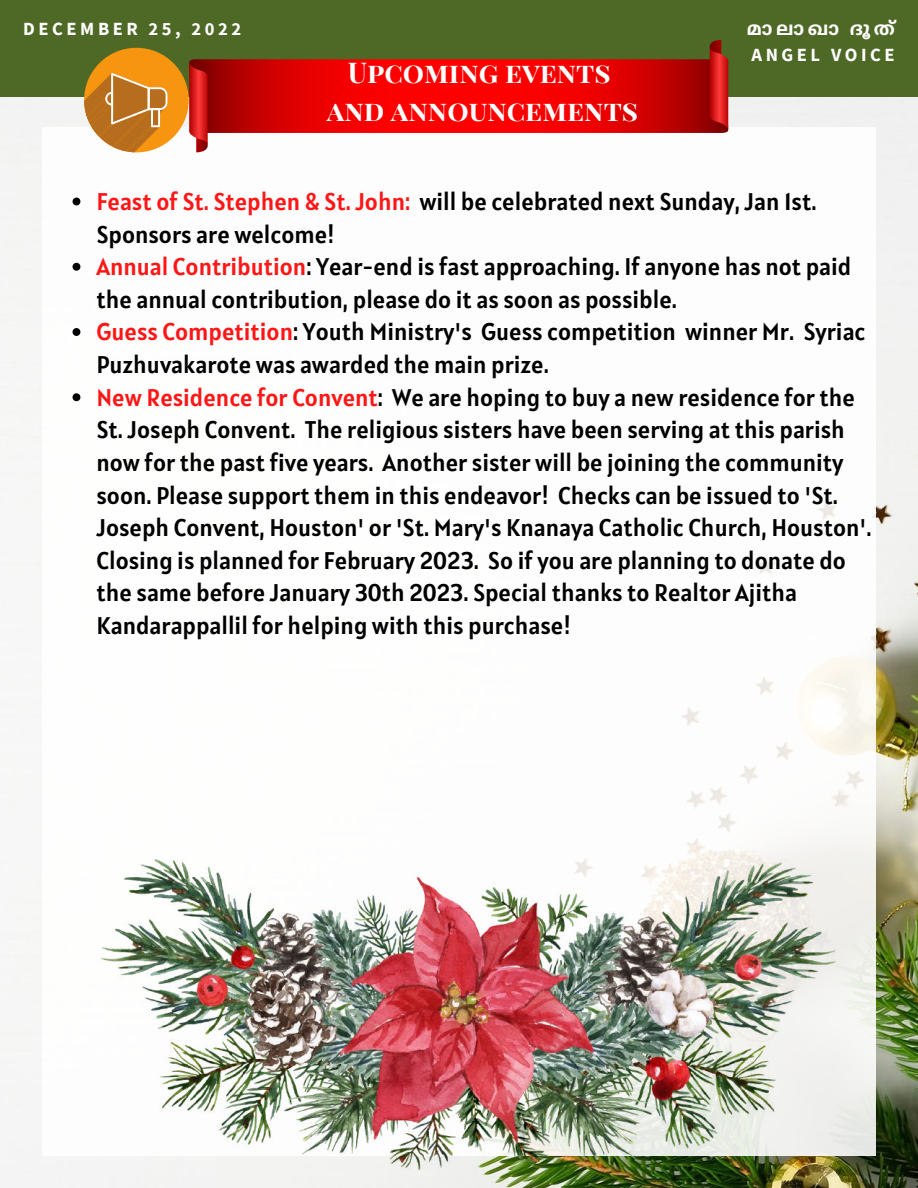
<style>
.page{position:relative;width:918px;height:1188px;background:#fff}
.page>*{position:absolute;margin:0;border:0;box-sizing:border-box;transform-origin:0 0}
.t1{font:700 28.05px/38.2px "Playfair Display SC";color:#fff;text-align:center}
.t2{font:24px/32.7px "Alatsi";color:#000}
.t3{font:700 18.6px "Source Sans Pro";letter-spacing:.19em;color:#fff}
.t4{font:700 18.6px "Noto Sans Malayalam";color:#fff}
.s1{color:#ff1616}
</style>
<div class="page">
<img style="left:0;top:96px;width:918px;height:1092px">
<div style="left:0;top:0;width:918px;height:96px;background:#4e6925"></div>
<div style="left:42px;top:127px;width:834px;height:1029px;background:#fff"></div>
<svg style="left:189px;top:40px;width:539px;height:112px"></svg>
<div style="left:84px;top:48px;width:104px;height:104px;background:#f79510;border-radius:50%"></div>
<svg style="left:84px;top:73px;width:84px;height:79px"></svg>
<svg style="left:73px;top:198px;width:7px;height:7px"></svg>
<svg style="left:73px;top:263px;width:7px;height:8px"></svg>
<svg style="left:73px;top:328px;width:7px;height:8px"></svg>
<svg style="left:73px;top:393px;width:7px;height:8px"></svg>
<img style="left:101px;top:859px;width:734px;height:311px">
<p class="t3" style="left:23px;top:16px;width:220px">DECEMBER 25, 2022</p>
<p class="t4" style="left:747px;top:19px;width:77px">മാലാഖാ</p>
<p class="t4" style="left:850px;top:19px;width:36px">ദൂ ത്</p>
<p class="t3" style="left:752px;top:42px;width:145px">ANGEL VOICE</p>
<p class="t1" style="left:327px;top:52px;width:313px">Upcoming events and announcements</p>
<p class="t2" style="left:96px;top:185px;width:777px"><span class="s1">Feast of St. Stephen &amp; St. John:</span> will be celebrated next Sunday, Jan 1st.<br>Sponsors are welcome!<br><span class="s1">Annual Contribution</span>: Year-end is fast approaching. If anyone has not paid the annual contribution, please do it as soon as possible.<br><span class="s1">Guess Competition</span>: Youth Ministry's Guess competition winner Mr. Syriac Puzhuvakarote was awarded the main prize.<br><span class="s1">New Residence for Convent</span>: We are hoping to buy a new residence for the St. Joseph Convent. The religious sisters have been serving at this parish now for the past five years. Another sister will be joining the community soon. Please support them in this endeavor! Checks can be issued to 'St.<br>Joseph Convent, Houston' or 'St. Mary's Knanaya Catholic Church, Houston'.<br>Closing is planned for February 2023. So if you are planning to donate do the same before January 30th 2023. Special thanks to Realtor Ajitha Kandarappallil for helping with this purchase!</p>
</div>
